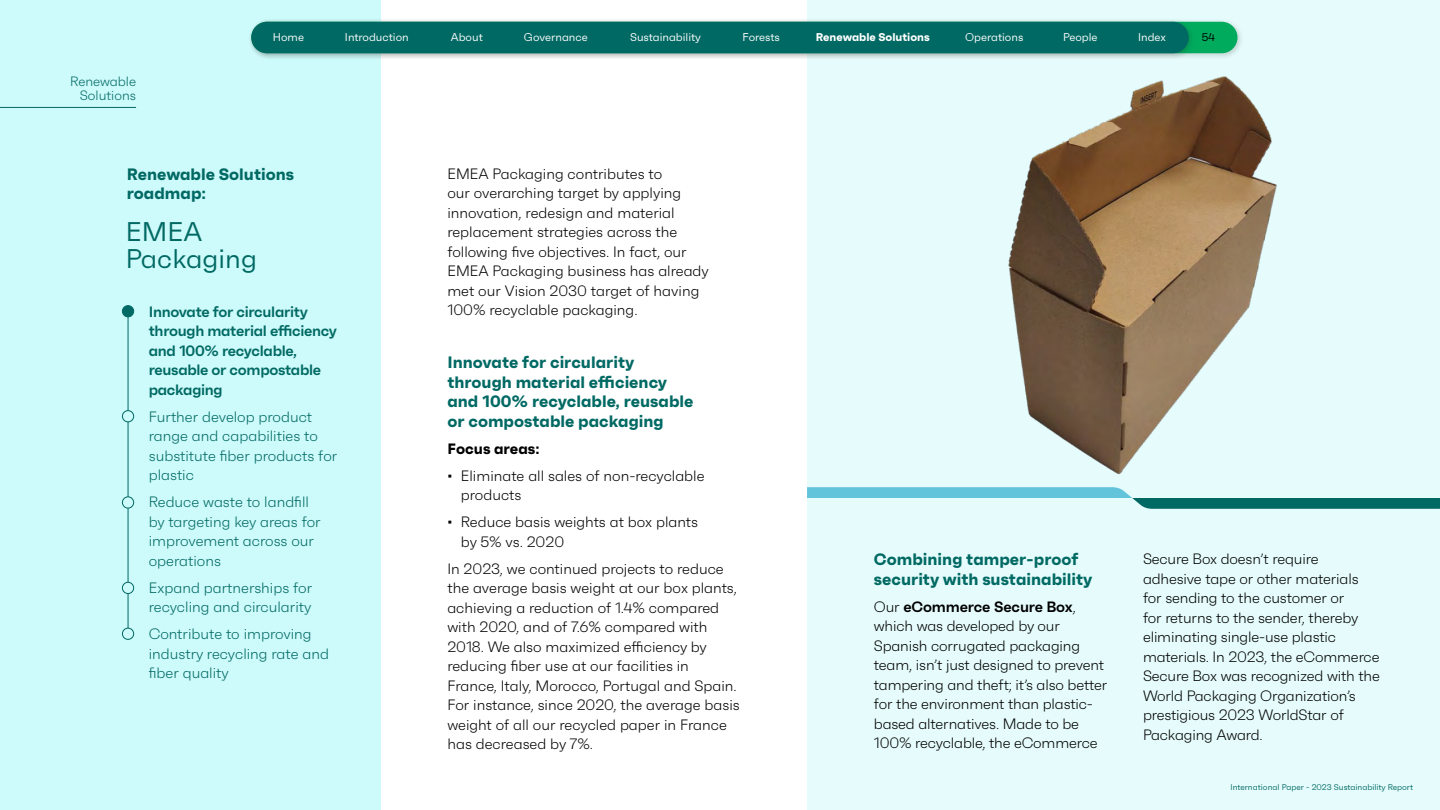
<style>
.page{position:relative;width:1440px;height:810px;background:#fff}
.page>*{position:absolute;margin:0;border:0;box-sizing:border-box;transform-origin:0 0}
.t1{font:27px/27px "Faktum";color:#006963}
.t2{font:700 16.5px/19.5px "Faktum";color:#006963}
.t3{font:300 15px/19.5px "Faktum";letter-spacing:-.01em;color:#000}
.t4{font:300 15px/19.5px "Faktum";color:#006963}
.t5{font:600 15px/19.5px "Faktum";letter-spacing:-.02em;color:#006963}
.t6{font:700 15px "Faktum";color:#000}
.t7{font:300 13.5px/14.2px "Faktum";color:#006963;text-align:right}
.t8{font:11.25px "Faktum";color:#fff}
.t9{font:700 11.25px "Faktum";color:#fff}
.t10{font:11.25px "Faktum";color:#000}
.t11{font:8.25px "Faktum";color:#006963}
.s1{font-weight:600}
</style>
<div class="page">
<div style="left:0;top:0;width:381px;height:810px;background:#cdfafa"></div>
<div style="left:807px;top:0;width:633px;height:810px;background:#e6fcfc"></div>
<img style="left:1008px;top:76px;width:269px;height:399px">
<svg style="left:807px;top:487px;width:633px;height:22px"></svg>
<div style="left:251px;top:22px;width:987px;height:31px;background:#00ab5e;border-radius:16px"></div>
<div style="left:248px;top:18px;width:947px;height:42px;background:#231f20;opacity:.2"></div>
<div style="left:251px;top:22px;width:938px;height:31px;background:#006963;border-radius:16px"></div>
<hr style="left:128px;top:310px;width:1px;height:325px;background:#006963">
<div style="left:122px;top:306px;width:12px;height:11px;background:#006963;border-radius:50%"></div>
<div style="left:122px;top:305px;width:12px;height:12px;border:1px solid #006963;border-radius:50%"></div>
<div style="left:122px;top:497px;width:12px;height:11px;background:#cdfafa;border-radius:50%"></div>
<div style="left:122px;top:496px;width:12px;height:12px;border:1px solid #006963;border-radius:50%"></div>
<div style="left:122px;top:411px;width:12px;height:11px;background:#cdfafa;border-radius:50%"></div>
<div style="left:122px;top:410px;width:12px;height:12px;border:1px solid #006963;border-radius:50%"></div>
<div style="left:122px;top:582px;width:12px;height:12px;background:#cdfafa;border-radius:50%"></div>
<div style="left:122px;top:582px;width:12px;height:12px;border:1px solid #006963;border-radius:50%"></div>
<div style="left:122px;top:628px;width:12px;height:11px;background:#cdfafa;border-radius:50%"></div>
<div style="left:122px;top:628px;width:12px;height:12px;border:1px solid #006963;border-radius:50%"></div>
<hr style="left:0;top:107px;width:136px;height:1px;background:#006963">
<p class="t7" style="left:70px;top:74px;width:67px">Renewable<br>Solutions</p>
<p class="t8" style="left:273px;top:31px;width:33px">Home</p>
<p class="t8" style="left:345px;top:31px;width:65px">Introduction</p>
<p class="t8" style="left:451px;top:31px;width:33px">About</p>
<p class="t8" style="left:524px;top:31px;width:65px">Governance</p>
<p class="t8" style="left:630px;top:31px;width:72px">Sustainability</p>
<p class="t8" style="left:742px;top:31px;width:39px">Forests</p>
<p class="t9" style="left:816px;top:30px;width:116px">Renewable Solutions</p>
<p class="t8" style="left:965px;top:31px;width:60px">Operations</p>
<p class="t8" style="left:1063px;top:31px;width:36px">People</p>
<p class="t8" style="left:1138px;top:31px;width:29px">Index</p>
<p class="t10" style="left:1202px;top:31px;width:15px">54</p>
<p class="t2" style="left:127px;top:164px;width:169px">Renewable Solutions roadmap:</p>
<h1 class="t1" style="left:126px;top:218px;width:133px">EMEA<br>Packaging</h1>
<p class="t3" style="left:447px;top:163px;width:263px">EMEA Packaging contributes to<br>our overarching target by applying innovation, redesign and material replacement strategies across the following five objectives. In fact, our EMEA Packaging business has already met our Vision 2030 target of having</p>
<p class="t5" style="left:149px;top:301px;width:161px">Innovate for circularity</p>
<p class="t3" style="left:447px;top:300px;width:192px">100% recyclable packaging.</p>
<p class="t5" style="left:149px;top:321px;width:190px">through material efficiency and 100% recyclable, reusable or compostable packaging</p>
<p class="t4" style="left:149px;top:406px;width:190px">Further develop product range and capabilities to substitute fiber products for plastic</p>
<p class="t4" style="left:149px;top:492px;width:174px">Reduce waste to landfill by targeting key areas for improvement across our operations</p>
<p class="t4" style="left:149px;top:577px;width:165px">Expand partnerships for recycling and circularity</p>
<p class="t4" style="left:149px;top:624px;width:182px">Contribute to improving industry recycling rate and fiber quality</p>
<p class="t2" style="left:447px;top:352px;width:248px">Innovate for circularity through material efficiency and 100% recyclable, reusable or compostable packaging</p>
<p class="t6" style="left:447px;top:439px;width:94px">Focus areas:</p>
<p class="t3" style="left:461px;top:466px;width:245px;text-indent:-14px">• Eliminate all sales of non-recyclable products</p>
<p class="t3" style="left:461px;top:512px;width:239px;text-indent:-14px">• Reduce basis weights at box plants by 5% vs. 2020</p>
<p class="t3" style="left:447px;top:559px;width:294px">In 2023, we continued projects to reduce the average basis weight at our box plants, achieving a reduction of 1.4% compared with 2020, and of 7.6% compared with 2018. We also maximized efficiency by reducing fiber use at our facilities in France, Italy, Morocco, Portugal and Spain.<br>For instance, since 2020, the average basis weight of all our recycled paper in France has decreased by 7%.</p>
<p class="t2" style="left:874px;top:550px;width:220px">Combining tamper-proof security with sustainability</p>
<p class="t3" style="left:874px;top:597px;width:235px">Our <span class="s1">eCommerce Secure Box</span>, which was developed by our<br>Spanish corrugated packaging team, isn’t just designed to prevent tampering and theft; it’s also better for the environment than plastic&shy;based alternatives. Made to be<br>100% recyclable, the eCommerce</p>
<p class="t3" style="left:1143px;top:549px;width:238px">Secure Box doesn’t require adhesive tape or other materials for sending to the customer or<br>for returns to the sender, thereby eliminating single-use plastic materials. In 2023, the eCommerce<br>Secure Box was recognized with the<br>World Packaging Organization’s prestigious 2023 WorldStar of<br>Packaging Award.</p>
<p class="t11" style="left:1230px;top:783px;width:184px">International Paper - 2023 Sustainability Report</p>
</div>
